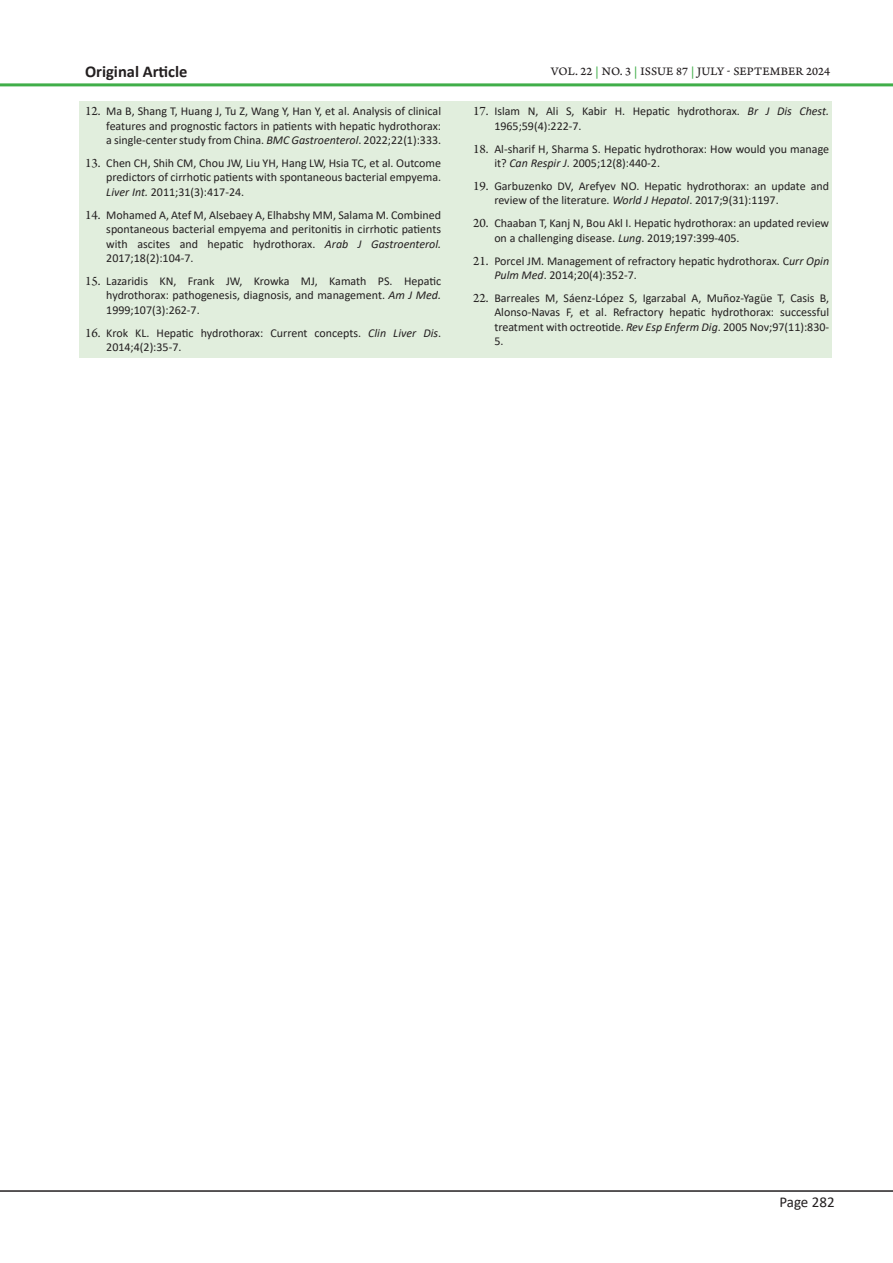
<style>
.page{position:relative;width:893px;height:1263px;background:#fff}
.page>*{position:absolute;margin:0;border:0;box-sizing:border-box;transform-origin:0 0}
.Abstract_Words{font:700 16.5px "Calibri";color:#231f20}
.t1{font:15px "Calibri";color:#231f20}
.Refrence_Text{font:12px/14.4px "Calibri";color:#231f20}
.t2{font:12px "Arno Pro Caption";letter-spacing:.01em;color:#231f20}
.s1{font-family:"Arno Pro";font-size:13.5px}
.s2{font-style:italic}
.s3{color:#40ae49}
</style>
<div class="page">
<hr style="left:0;top:1190px;width:893px;height:2px;background:#231f20">
<hr style="left:0;top:83px;width:893px;height:3px;background:#40ae49">
<div style="left:80px;top:101px;width:752px;height:257px;background:#e1eedd"></div>
<p class="Abstract_Words" style="left:85px;top:60px;width:104px">Original Article</p>
<p class="Refrence_Text" style="left:106px;top:104px;width:336px;text-align:justify;text-indent:-21px"><span class="s1">12.</span> Ma B, Shang T, Huang J, Tu Z, Wang Y, Han Y, et al. Analysis of clinical features and prognostic factors in patients with hepatic hydrothorax: a single-center study from China. <span class="s2">BMC Gastroenterol</span>. 2022;22(1):333.</p>
<p class="Refrence_Text" style="left:106px;top:156px;width:336px;text-align:justify;text-indent:-21px"><span class="s1">13.</span> Chen CH, Shih CM, Chou JW, Liu YH, Hang LW, Hsia TC, et al. Outcome predictors of cirrhotic patients with spontaneous bacterial empyema.<br><span class="s2">Liver Int.</span> 2011;31(3):417-24.</p>
<p class="Refrence_Text" style="left:106px;top:207px;width:336px;text-align:justify;text-indent:-21px"><span class="s1">14.</span> Mohamed A, Atef M, Alsebaey A, Elhabshy MM, Salama M. Combined spontaneous bacterial empyema and peritonitis in cirrhotic patients with ascites and hepatic hydrothorax. <span class="s2">Arab J Gastroenterol.<br></span>2017;18(2):104-7.</p>
<p class="Refrence_Text" style="left:106px;top:273px;width:336px;text-align:justify;text-indent:-21px"><span class="s1">15.</span> Lazaridis KN, Frank JW, Krowka MJ, Kamath PS. Hepatic hydrothorax: pathogenesis, diagnosis, and management. <span class="s2">Am J Med.<br></span>1999;107(3):262-7.</p>
<p class="Refrence_Text" style="left:106px;top:325px;width:336px;text-indent:-21px"><span class="s1">16.</span> Krok KL. Hepatic hydrothorax: Current concepts. <span class="s2">Clin Liver Dis</span>.<br>2014;4(2):35-7.</p>
<p class="t2" style="left:551px;top:64px;width:281px">VOL. 22 <span class="s3">|</span> NO. 3 <span class="s3">|</span> ISSUE 87 <span class="s3">|</span> JULY - SEPTEMBER 2024</p>
<p class="Refrence_Text" style="left:494px;top:104px;width:336px;text-indent:-21px"><span class="s1">17.</span> Islam N, Ali S, Kabir H. Hepatic hydrothorax. <span class="s2">Br J Dis Chest.<br></span>1965;59(4):222-7.</p>
<p class="Refrence_Text" style="left:494px;top:141px;width:336px;text-indent:-21px"><span class="s1">18.</span> Al-sharif H, Sharma S. Hepatic hydrothorax: How would you manage it? <span class="s2">Can Respir J</span>. 2005;12(8):440-2.</p>
<p class="Refrence_Text" style="left:494px;top:178px;width:336px;text-indent:-21px"><span class="s1">19.</span> Garbuzenko DV, Arefyev NO. Hepatic hydrothorax: an update and review of the literature. <span class="s2">World J Hepatol</span>. 2017;9(31):1197.</p>
<p class="Refrence_Text" style="left:494px;top:216px;width:336px;text-indent:-21px"><span class="s1">20.</span> Chaaban T, Kanj N, Bou Akl I. Hepatic hydrothorax: an updated review on a challenging disease. <span class="s2">Lung</span>. 2019;197:399-405.</p>
<p class="Refrence_Text" style="left:494px;top:253px;width:336px;text-indent:-21px"><span class="s1">21.</span> Porcel JM. Management of refractory hepatic hydrothorax. C<span class="s2">urr Opin<br>Pulm Med</span>. 2014;20(4):352-7.</p>
<p class="Refrence_Text" style="left:494px;top:290px;width:336px;text-align:justify;text-indent:-21px"><span class="s1">22.</span> Barreales M, Sáenz-López S, Igarzabal A, Muñoz-Yagüe T, Casis B, Alonso-Navas F, et al. Refractory hepatic hydrothorax: successful treatment with octreotide. <span class="s2">Rev Esp Enferm Dig</span>. 2005 Nov;97(11):830- 5.</p>
<p class="t1" style="left:779px;top:1192px;width:57px">Page 282</p>
</div>
